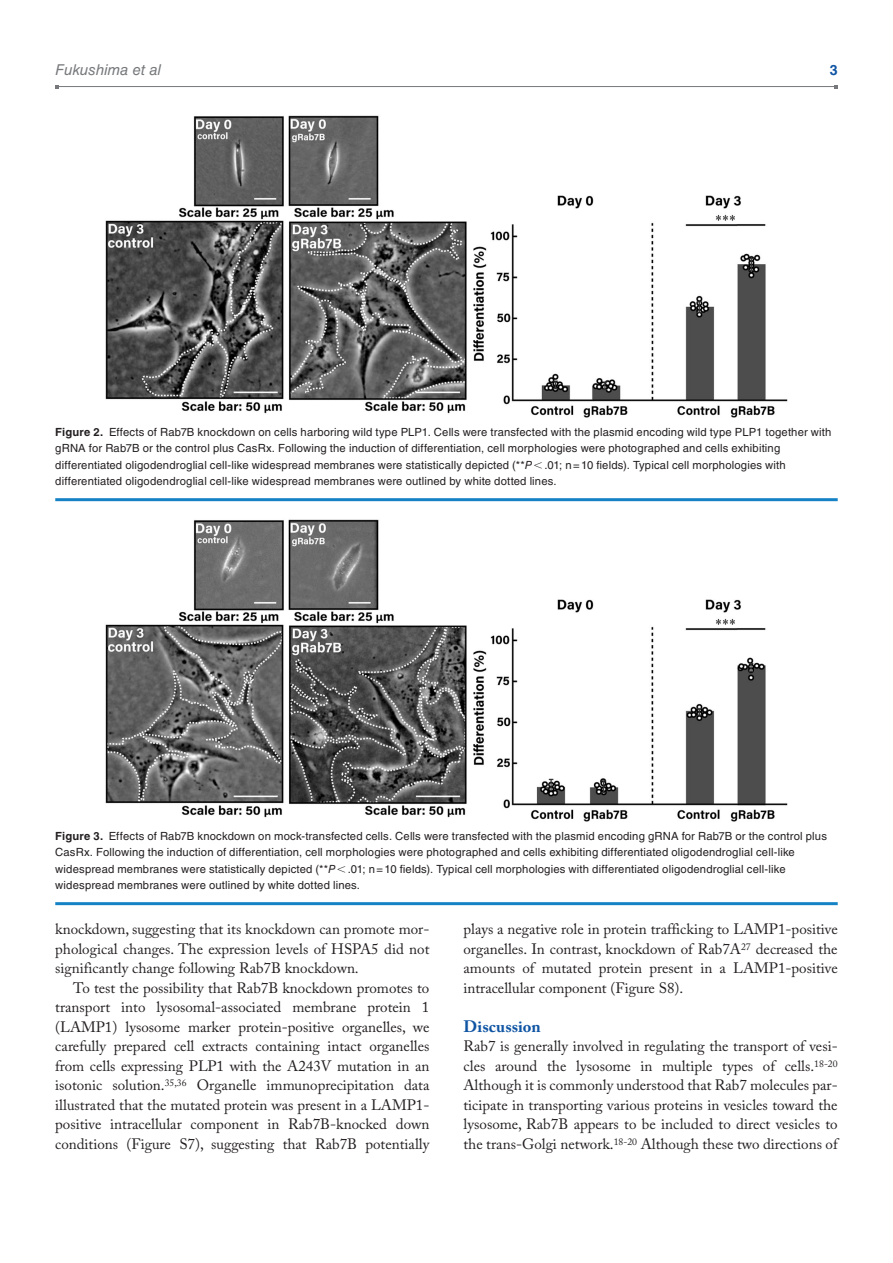
<style>
.page{position:relative;width:893px;height:1263px;background:#fff}
.page>*{position:absolute;margin:0;border:0;box-sizing:border-box;transform-origin:0 0}
.t1{font:700 16.5px "Adobe Caslon Pro";letter-spacing:.005em;color:#1055a4}
.t2{font:15px/19.5px "Adobe Caslon Pro";color:#231f20;text-align:justify}
.t3{font:italic 15px "Helvetica LT Std";color:#76787b}
.t4{font:700 14.25px "Helvetica LT Std";color:#1055a4}
.t5{font:11.25px/16.5px "Helvetica LT Std";letter-spacing:.015em;color:#231f20}
.s1{font-weight:700}
.s2{font-style:italic}
</style>
<div class="page">
<hr style="left:57px;top:86px;width:779px;height:1px;background:#76787b">
<hr style="left:55px;top:498px;width:783px;height:3px;background:#1582c5">
<img style="left:105px;top:115px;width:683px;height:303px">
<hr style="left:55px;top:902px;width:783px;height:3px;background:#1582c5">
<img style="left:105px;top:519px;width:683px;height:303px">
<p class="t3" style="left:55px;top:61px;width:107px">Fukushima et al</p>
<p class="t4" style="left:830px;top:61px;width:9px">3</p>
<p class="t5" style="left:55px;top:424px;width:778px"><span class="s1">Figure 2.</span> Effects of Rab7B knockdown on cells harboring wild type PLP1. Cells were transfected with the plasmid encoding wild type PLP1 together with gRNA for Rab7B or the control plus CasRx. Following the induction of differentiation, cell morphologies were photographed and cells exhibiting differentiated oligodendroglial cell-like widespread membranes were statistically depicted (**<span class="s2">P</span> .01; n=10 fields). Typical cell morphologies with differentiated oligodendroglial cell-like widespread membranes were outlined by white dotted lines.</p>
<p class="t5" style="left:55px;top:828px;width:773px"><span class="s1">Figure 3.</span> Effects of Rab7B knockdown on mock-transfected cells. Cells were transfected with the plasmid encoding gRNA for Rab7B or the control plus CasRx. Following the induction of differentiation, cell morphologies were photographed and cells exhibiting differentiated oligodendroglial cell-like widespread membranes were statistically depicted (**<span class="s2">P</span> .01; n=10 fields). Typical cell morphologies with differentiated oligodendroglial cell-like widespread membranes were outlined by white dotted lines.</p>
<p class="t2" style="left:55px;top:919px;width:376px">knockdown, suggesting that its knockdown can promote mor&shy;phological changes. The expression levels of HSPA5 did not significantly change following Rab7B knockdown.</p>
<p class="t2" style="left:55px;top:978px;width:376px;text-indent:18px">To test the possibility that Rab7B knockdown promotes to transport into lysosomal-associated membrane protein 1 (LAMP1) lysosome marker protein-positive organelles, we carefully prepared cell extracts containing intact organelles from cells expressing PLP1 with the A243V mutation in an isotonic solution.<sup>35,36</sup> Organelle immunoprecipitation data illustrated that the mutated protein was present in a LAMP1- positive intracellular component in Rab7B-knocked down conditions (Figure S7), suggesting that Rab7B potentially</p>
<p class="t2" style="left:463px;top:919px;width:376px">plays a negative role in protein trafficking to LAMP1-positive organelles. In contrast, knockdown of Rab7A<sup>27</sup> decreased the amounts of mutated protein present in a LAMP1-positive intracellular component (Figure S8).</p>
<p class="t1" style="left:463px;top:1016px;width:79px">Discussion</p>
<p class="t2" style="left:463px;top:1036px;width:376px">Rab7 is generally involved in regulating the transport of vesi&shy;cles around the lysosome in multiple types of cells.<sup>18-20<br></sup>Although it is commonly understood that Rab7 molecules par&shy;ticipate in transporting various proteins in vesicles toward the lysosome, Rab7B appears to be included to direct vesicles to the trans-Golgi network.<sup>18-20</sup> Although these two directions of</p>
</div>
